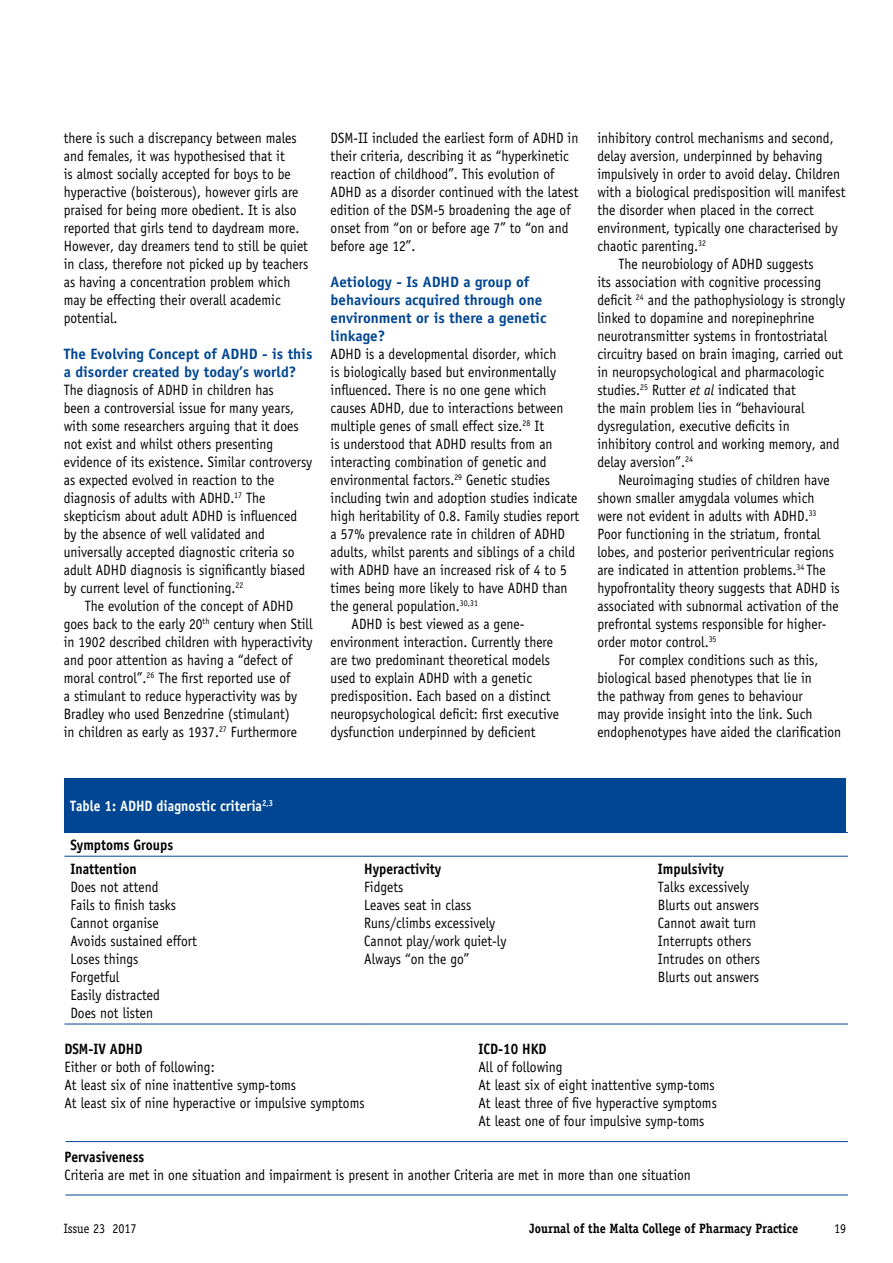
<style>
.page{position:relative;width:893px;height:1263px;background:#fff}
.page>*{position:absolute;margin:0;border:0;box-sizing:border-box;transform-origin:0 0}
.t1{font:15px/18px "Officina Sans";color:#000;scale:.9 1}
.t2{font:700 15px/18px "Officina Sans";color:#004692}
.t3{font:700 15px/23.9px "Officina Sans";color:#000;scale:.9 1}
.t4{font:700 15px "Officina Sans";color:#fff;scale:.9 1}
.t5{font:700 13.5px "Officina Serif";color:#000;scale:.9 1}
.t6{font:13.5px "Officina Serif";color:#000;scale:.9 1}
.s1{font-style:italic}
</style>
<div class="page">
<div style="left:64px;top:778px;width:782px;height:54px;background:#004692"></div>
<hr style="left:64px;top:832px;width:294px;height:1px;background:#004692">
<hr style="left:358px;top:832px;width:294px;height:1px;background:#004692">
<hr style="left:652px;top:832px;width:196px;height:1px;background:#004692">
<hr style="left:64px;top:856px;width:294px;height:1px;background:#004692">
<hr style="left:358px;top:856px;width:294px;height:1px;background:#004692">
<hr style="left:652px;top:856px;width:196px;height:1px;background:#004692">
<hr style="left:64px;top:1024px;width:294px;height:1px;background:#004692">
<hr style="left:358px;top:1024px;width:294px;height:1px;background:#004692">
<hr style="left:652px;top:1024px;width:196px;height:1px;background:#004692">
<hr style="left:65px;top:1141px;width:783px;height:1px;background:#004692">
<hr style="left:65px;top:1194px;width:783px;height:1px;background:#004692">
<p class="t1" style="left:64px;top:129px;width:273px">there is such a discrepancy between males and females, it was hypothesised that it<br>is almost socially accepted for boys to be hyperactive (boisterous), however girls are praised for being more obedient. It is also reported that girls tend to daydream more.<br>However, day dreamers tend to still be quiet in class, therefore not picked up by teachers as having a concentration problem which may be effecting their overall academic potential.</p>
<p class="t2" style="left:64px;top:345px;width:250px">The Evolving Concept of ADHD - is this a disorder created by today’s world?</p>
<p class="t1" style="left:64px;top:381px;width:278px">The diagnosis of ADHD in children has<br>been a controversial issue for many years, with some researchers arguing that it does not exist and whilst others presenting evidence of its existence. Similar controversy as expected evolved in reaction to the diagnosis of adults with ADHD.<sup>17</sup> The skepticism about adult ADHD is influenced by the absence of well validated and universally accepted diagnostic criteria so adult ADHD diagnosis is significantly biased by current level of functioning.<sup>22</sup></p>
<p class="t1" style="left:64px;top:597px;width:278px;text-indent:21px">The evolution of the concept of ADHD goes back to the early 20<sup>th</sup> century when Still in 1902 described children with hyperactivity and poor attention as having a “defect of moral control”.<sup>26</sup> The first reported use of<br>a stimulant to reduce hyperactivity was by Bradley who used Benzedrine (stimulant)<br>in children as early as 1937.<sup>27</sup> Furthermore</p>
<p class="t1" style="left:331px;top:129px;width:277px">DSM-II included the earliest form of ADHD in their criteria, describing it as “hyperkinetic reaction of childhood”. This evolution of ADHD as a disorder continued with the latest edition of the DSM-5 broadening the age of onset from “on or before age 7” to “on and before age 12”.</p>
<p class="t2" style="left:331px;top:273px;width:217px">Aetiology - Is ADHD a group of behaviours acquired through one environment or is there a genetic linkage?</p>
<p class="t1" style="left:331px;top:345px;width:252px">ADHD is a developmental disorder, which</p>
<p class="t1" style="left:331px;top:363px;width:252px">is biologically based but environmentally</p>
<p class="t1" style="left:331px;top:381px;width:241px">influenced. There is no one gene which</p>
<p class="t1" style="left:331px;top:399px;width:260px">causes ADHD, due to interactions between</p>
<p class="t1" style="left:331px;top:417px;width:239px">multiple genes of small effect size.<sup>28</sup> It</p>
<p class="t1" style="left:331px;top:435px;width:248px">is understood that ADHD results from an</p>
<p class="t1" style="left:331px;top:453px;width:242px">interacting combination of genetic and</p>
<p class="t1" style="left:331px;top:471px;width:245px">environmental factors.<sup>29</sup> Genetic studies</p>
<p class="t1" style="left:331px;top:489px;width:276px">including twin and adoption studies indicate</p>
<p class="t1" style="left:331px;top:507px;width:278px">high heritability of 0.8. Family studies report</p>
<p class="t1" style="left:331px;top:525px;width:262px">a 57% prevalence rate in children of ADHD</p>
<p class="t1" style="left:331px;top:543px;width:273px">adults, whilst parents and siblings of a child</p>
<p class="t1" style="left:331px;top:561px;width:264px">with ADHD have an increased risk of 4 to 5</p>
<p class="t1" style="left:331px;top:579px;width:265px">times being more likely to have ADHD than</p>
<p class="t1" style="left:331px;top:597px;width:165px">the general population.<sup>30,31</sup></p>
<p class="t1" style="left:352px;top:615px;width:194px">ADHD is best viewed as a gene-</p>
<p class="t1" style="left:331px;top:633px;width:249px">environment interaction. Currently there</p>
<p class="t1" style="left:331px;top:651px;width:245px">are two predominant theoretical models</p>
<p class="t1" style="left:331px;top:669px;width:225px">used to explain ADHD with a genetic</p>
<p class="t1" style="left:331px;top:687px;width:246px">predisposition. Each based on a distinct</p>
<p class="t1" style="left:331px;top:705px;width:255px">neuropsychological deficit: first executive</p>
<p class="t1" style="left:331px;top:723px;width:229px">dysfunction underpinned by deficient</p>
<p class="t1" style="left:597px;top:129px;width:264px">inhibitory control mechanisms and second,</p>
<p class="t1" style="left:597px;top:147px;width:252px">delay aversion, underpinned by behaving</p>
<p class="t1" style="left:597px;top:165px;width:271px">impulsively in order to avoid delay. Children</p>
<p class="t1" style="left:597px;top:183px;width:277px">with a biological predisposition will manifest</p>
<p class="t1" style="left:597px;top:201px;width:242px">the disorder when placed in the correct</p>
<p class="t1" style="left:597px;top:219px;width:268px">environment, typically one characterised by</p>
<p class="t1" style="left:597px;top:237px;width:122px">chaotic parenting.<sup>32</sup></p>
<p class="t1" style="left:618px;top:255px;width:218px">The neurobiology of ADHD suggests</p>
<p class="t1" style="left:597px;top:273px;width:250px">its association with cognitive processing</p>
<p class="t1" style="left:597px;top:291px;width:277px">deficit <sup>24</sup> and the pathophysiology is strongly</p>
<p class="t1" style="left:597px;top:309px;width:243px">linked to dopamine and norepinephrine</p>
<p class="t1" style="left:597px;top:327px;width:257px">neurotransmitter systems in frontostriatal</p>
<p class="t1" style="left:597px;top:345px;width:274px">circuitry based on brain imaging, carried out</p>
<p class="t1" style="left:597px;top:363px;width:253px">in neuropsychological and pharmacologic</p>
<p class="t1" style="left:597px;top:381px;width:222px">studies.<sup>25</sup> Rutter <span class="s1">et al</span> indicated that</p>
<p class="t1" style="left:597px;top:399px;width:232px">the main problem lies in “behavioural</p>
<p class="t1" style="left:597px;top:417px;width:215px">dysregulation, executive deficits in</p>
<p class="t1" style="left:597px;top:435px;width:271px">inhibitory control and working memory, and</p>
<p class="t1" style="left:597px;top:453px;width:108px">delay aversion”.<sup>24</sup></p>
<p class="t1" style="left:618px;top:471px;width:236px">Neuroimaging studies of children have</p>
<p class="t1" style="left:597px;top:489px;width:243px">shown smaller amygdala volumes which</p>
<p class="t1" style="left:597px;top:507px;width:245px">were not evident in adults with ADHD.<sup>33</sup></p>
<p class="t1" style="left:597px;top:525px;width:249px">Poor functioning in the striatum, frontal</p>
<p class="t1" style="left:597px;top:543px;width:265px">lobes, and posterior periventricular regions</p>
<p class="t1" style="left:597px;top:561px;width:255px">are indicated in attention problems.<sup>34</sup> The</p>
<p class="t1" style="left:597px;top:579px;width:271px">hypofrontality theory suggests that ADHD is</p>
<p class="t1" style="left:597px;top:597px;width:270px">associated with subnormal activation of the</p>
<p class="t1" style="left:597px;top:615px;width:256px">prefrontal systems responsible for higher-</p>
<p class="t1" style="left:597px;top:633px;width:134px">order motor control.<sup>35</sup></p>
<p class="t1" style="left:618px;top:651px;width:224px">For complex conditions such as this,</p>
<p class="t1" style="left:597px;top:669px;width:240px">biological based phenotypes that lie in</p>
<p class="t1" style="left:597px;top:687px;width:230px">the pathway from genes to behaviour</p>
<p class="t1" style="left:597px;top:705px;width:240px">may provide insight into the link. Such</p>
<p class="t1" style="left:597px;top:723px;width:272px">endophenotypes have aided the clarification</p>
<p class="t4" style="left:70px;top:796px;width:227px">Table 1: ADHD diagnostic criteria<sup>2,3</sup></p>
<p class="t3" style="left:70px;top:833px;width:116px">Symptoms Groups<br>Inattention</p>
<p class="t1" style="left:70px;top:878px;width:142px">Does not attend<br>Fails to finish tasks<br>Cannot organise<br>Avoids sustained effort<br>Loses things<br>Forgetful<br>Easily distracted<br>Does not listen</p>
<p class="t3" style="left:364px;top:857px;width:87px">Hyperactivity</p>
<p class="t1" style="left:364px;top:878px;width:160px">Fidgets<br>Leaves seat in class<br>Runs/climbs excessively<br>Cannot play/work quiet-ly<br>Always “on the go”</p>
<p class="t3" style="left:658px;top:857px;width:75px">Impulsivity</p>
<p class="t1" style="left:658px;top:878px;width:115px">Talks excessively<br>Blurts out answers<br>Cannot await turn<br>Interrupts others<br>Intrudes on others<br>Blurts out answers</p>
<p class="t3" style="left:64px;top:1037px;width:88px">DSM-IV ADHD</p>
<p class="t3" style="left:478px;top:1037px;width:77px">ICD-10 HKD</p>
<p class="t1" style="left:64px;top:1058px;width:168px">Either or both of following:</p>
<p class="t1" style="left:478px;top:1058px;width:95px">All of following</p>
<p class="t1" style="left:64px;top:1076px;width:259px">At least six of nine inattentive symp-toms</p>
<p class="t1" style="left:478px;top:1076px;width:264px">At least six of eight inattentive symp-toms</p>
<p class="t1" style="left:64px;top:1094px;width:335px">At least six of nine hyperactive or impulsive symptoms</p>
<p class="t1" style="left:478px;top:1094px;width:266px">At least three of five hyperactive symptoms<br>At least one of four impulsive symp-toms</p>
<p class="t3" style="left:64px;top:1145px;width:90px">Pervasiveness</p>
<p class="t1" style="left:64px;top:1166px;width:697px">Criteria are met in one situation and impairment is present in another Criteria are met in more than one situation</p>
<p class="t6" style="left:64px;top:1221px;width:82px">Issue 23 2017</p>
<p class="t5" style="left:529px;top:1220px;width:300px">Journal of the Malta College of Pharmacy Practice</p>
<p class="t6" style="left:834px;top:1221px;width:15px">19</p>
</div>
